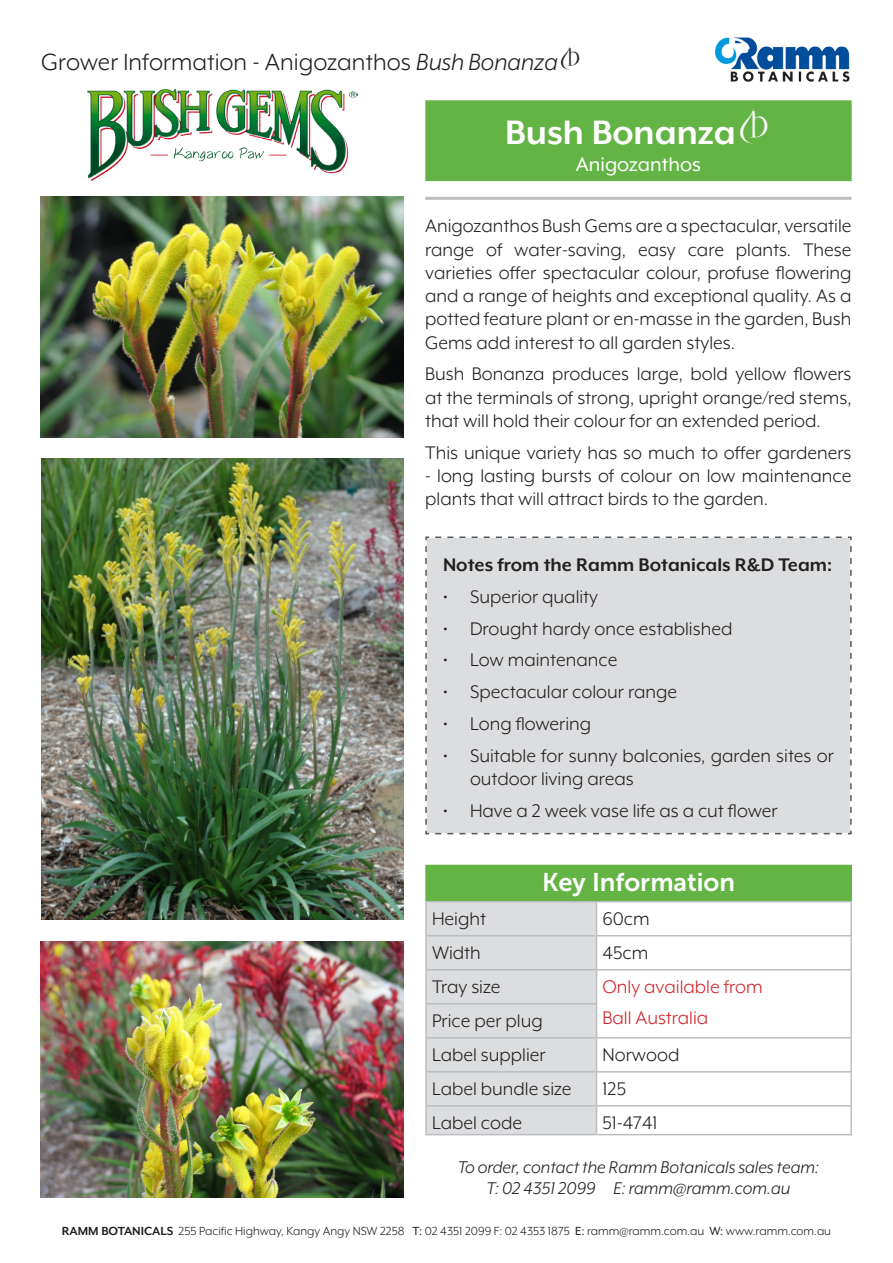
<style>
.page{position:relative;width:893px;height:1263px;background:#fff}
.page>*{position:absolute;margin:0;border:0;box-sizing:border-box;transform-origin:0 0}
.t1{font:700 39px "Mr Eaves XL Mod OT";color:#fff}
.t2{font:27px "Mr Eaves XL Mod OT";color:#231f20}
.Body_Text{font:25.5px "Museo Sans 700";color:#fff}
.t3{font:22.5px "Mr Eaves XL Mod OT";color:#fff}
.Body_Text-2{font:21px/23.2px "Mr Eaves XL Mod OT";color:#231f20;text-align:justify}
.Body_Text-3{font:700 21px "Mr Eaves XL Mod OT";color:#231f20}
.Body_Text-4{font:21px "Mr Eaves XL Mod OT";color:#d1232a}
.Small_Italics{font:italic 19.5px "Mr Eaves XL Mod OT";color:#231f20}
.Body_Text-5{font:13.5px "Mr Eaves XL Mod OT";color:#231f20}
.s1{font-style:italic}
.s2{font-family:"pbr";font-size:24px}
.s3{font-family:"pbr";font-weight:400;font-size:36px}
.s4{font-weight:700}
.s5{font-style:inherit}
</style>
<div class="page">
<div style="left:426px;top:101px;width:425px;height:79px;background:#63b445"></div>
<hr style="left:425px;top:100px;width:427px;height:2px;background:#63b445">
<hr style="left:425px;top:102px;width:2px;height:78px;background:#63b445">
<hr style="left:850px;top:102px;width:2px;height:78px;background:#63b445">
<hr style="left:425px;top:180px;width:427px;height:1px;background:#63b445">
<img style="left:715px;top:37px;width:135px;height:45px">
<hr style="left:425px;top:197px;width:426px;height:3px;background:#bcbdc0">
<img style="left:87px;top:89px;width:270px;height:92px">
<img style="left:41px;top:197px;width:363px;height:240px">
<img style="left:41px;top:459px;width:362px;height:460px">
<img style="left:41px;top:942px;width:363px;height:256px">
<svg style="left:425px;top:536px;width:427px;height:295px;background:#d8d9db"></svg>
<div style="left:435px;top:536px;width:417px;height:289px;background:#dcdddf"></div>
<svg style="left:425px;top:831px;width:427px;height:4px"></svg>
<div style="left:426px;top:865px;width:425px;height:37px;background:#63b445"></div>
<hr style="left:425px;top:901px;width:171px;height:1px;background:#bcbdc0">
<hr style="left:425px;top:902px;width:2px;height:33px;background:#bcbdc0">
<hr style="left:596px;top:901px;width:256px;height:1px;background:#bcbdc0">
<hr style="left:850px;top:902px;width:2px;height:33px;background:#bcbdc0">
<hr style="left:425px;top:935px;width:171px;height:1px;background:#bcbdc0">
<hr style="left:425px;top:936px;width:2px;height:33px;background:#bcbdc0">
<hr style="left:596px;top:935px;width:256px;height:1px;background:#bcbdc0">
<hr style="left:850px;top:936px;width:2px;height:33px;background:#bcbdc0">
<hr style="left:425px;top:969px;width:171px;height:1px;background:#bcbdc0">
<hr style="left:425px;top:970px;width:2px;height:33px;background:#bcbdc0">
<hr style="left:596px;top:969px;width:256px;height:1px;background:#bcbdc0">
<hr style="left:850px;top:970px;width:2px;height:34px;background:#bcbdc0">
<hr style="left:425px;top:1003px;width:172px;height:1px;background:#bcbdc0">
<hr style="left:425px;top:1004px;width:2px;height:33px;background:#bcbdc0">
<hr style="left:850px;top:1004px;width:2px;height:33px;background:#bcbdc0">
<hr style="left:596px;top:1037px;width:256px;height:1px;background:#bcbdc0">
<hr style="left:850px;top:1038px;width:2px;height:33px;background:#bcbdc0">
<hr style="left:425px;top:1071px;width:171px;height:1px;background:#bcbdc0">
<hr style="left:425px;top:1105px;width:171px;height:1px;background:#bcbdc0">
<hr style="left:596px;top:1105px;width:256px;height:1px;background:#bcbdc0">
<hr style="left:425px;top:1037px;width:171px;height:1px;background:#bcbdc0">
<hr style="left:425px;top:1038px;width:2px;height:33px;background:#bcbdc0">
<hr style="left:425px;top:1072px;width:2px;height:33px;background:#bcbdc0">
<hr style="left:425px;top:1106px;width:2px;height:28px;background:#bcbdc0">
<hr style="left:425px;top:1134px;width:171px;height:1px;background:#bcbdc0">
<hr style="left:596px;top:1071px;width:256px;height:1px;background:#bcbdc0">
<hr style="left:850px;top:1072px;width:2px;height:33px;background:#bcbdc0">
<div style="left:427px;top:902px;width:170px;height:232px;background:#dcdddf"></div>
<hr style="left:850px;top:1106px;width:2px;height:28px;background:#bcbdc0">
<hr style="left:596px;top:1134px;width:256px;height:1px;background:#bcbdc0">
<hr style="left:425px;top:865px;width:171px;height:1px;background:#63b445">
<hr style="left:425px;top:866px;width:2px;height:35px;background:#63b445">
<hr style="left:596px;top:865px;width:256px;height:1px;background:#63b445">
<hr style="left:850px;top:866px;width:2px;height:35px;background:#63b445">
<p class="t2" style="left:41px;top:48px;width:542px">Grower Information - Anigozanthos <span class="s1">Bush Bonanza</span><span class="s2">a</span></p>
<p class="t1" style="left:505px;top:113px;width:268px">Bush Bonanza<span class="s3">a</span></p>
<p class="t3" style="left:576px;top:153px;width:127px">Anigozanthos</p>
<p class="Body_Text-2" style="left:425px;top:214px;width:428px">Anigozanthos Bush Gems are a spectacular, versatile range of water-saving, easy care plants. These varieties offer spectacular colour, profuse flowering and a range of heights and exceptional quality. As a potted feature plant or en-masse in the garden, Bush Gems add interest to all garden styles.</p>
<p class="Body_Text-2" style="left:425px;top:362px;width:428px">Bush Bonanza produces large, bold yellow flowers at the terminals of strong, upright orange/red stems, that will hold their colour for an extended period.</p>
<p class="Body_Text-2" style="left:425px;top:441px;width:428px">This unique variety has so much to offer gardeners</p>
<p class="Body_Text-2" style="left:425px;top:464px;width:428px">- long lasting bursts of colour on low maintenance plants that will attract birds to the garden.</p>
<p class="Body_Text-3" style="left:443px;top:554px;width:390px">Notes from the Ramm Botanicals R&amp;D Team:</p>
<p class="Body_Text-2" style="left:443px;top:585px;width:157px">• Superior quality</p>
<p class="Body_Text-2" style="left:443px;top:617px;width:291px">• Drought hardy once established</p>
<p class="Body_Text-2" style="left:443px;top:648px;width:176px">• Low maintenance</p>
<p class="Body_Text-2" style="left:443px;top:680px;width:235px">• Spectacular colour range</p>
<p class="Body_Text-2" style="left:443px;top:712px;width:150px">• Long flowering</p>
<p class="Body_Text-2" style="left:470px;top:744px;width:365px;text-indent:-27px">• Suitable for sunny balconies, garden sites or outdoor living areas</p>
<p class="Body_Text-2" style="left:443px;top:799px;width:336px">• Have a 2 week vase life as a cut flower</p>
<p class="Body_Text" style="left:542px;top:867px;width:195px">Key Information</p>
<p class="Body_Text-2" style="left:432px;top:906px;width:55px">Height</p>
<p class="Body_Text-2" style="left:602px;top:906px;width:49px">60cm</p>
<p class="Body_Text-2" style="left:432px;top:941px;width:50px">Width</p>
<p class="Body_Text-2" style="left:602px;top:941px;width:47px">45cm</p>
<p class="Body_Text-2" style="left:432px;top:975px;width:70px">Tray size</p>
<p class="Body_Text-4" style="left:602px;top:976px;width:162px">Only available from</p>
<p class="Body_Text-2" style="left:432px;top:1009px;width:112px">Price per plug</p>
<p class="Body_Text-4" style="left:602px;top:1007px;width:107px">Ball Australia</p>
<p class="Body_Text-2" style="left:432px;top:1043px;width:115px">Label supplier</p>
<p class="Body_Text-2" style="left:602px;top:1043px;width:78px">Norwood</p>
<p class="Body_Text-2" style="left:432px;top:1077px;width:141px">Label bundle size</p>
<p class="Body_Text-2" style="left:602px;top:1077px;width:25px">125</p>
<p class="Body_Text-2" style="left:432px;top:1111px;width:92px">Label code</p>
<p class="Body_Text-2" style="left:602px;top:1111px;width:57px">51-4741</p>
<p class="Small_Italics" style="left:458px;top:1157px;width:363px">To order, contact the Ramm Botanicals sales team:</p>
<p class="Small_Italics" style="left:486px;top:1178px;width:305px">T: 02 4351 2099 E: ramm@ramm.com.au</p>
<p class="Body_Text-5" style="left:62px;top:1224px;width:771px"><span class="s4">RAMM BOTANICALS</span> 255 Pacific Highway, Kangy Angy NSW 2258 <span class="s5">T:</span> 02 4351 2099 F: 02 4353 1875 <span class="s5">E:</span> ramm@ramm.com.au <span class="s5">W:</span> www.ramm.com.au</p>
</div>
